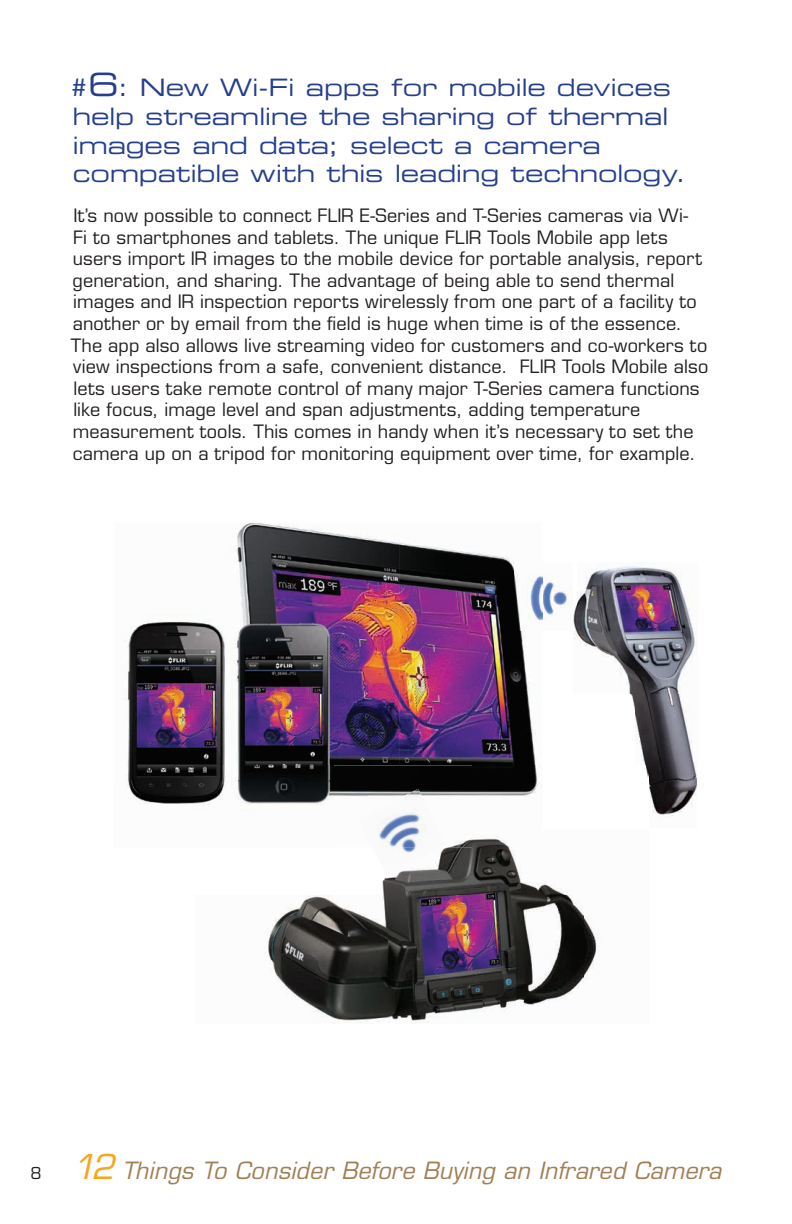
<style>
.page{position:relative;width:792px;height:1224px;background:#fff}
.page>*{position:absolute;margin:0;border:0;box-sizing:border-box;transform-origin:0 0}
.t1{font:24px/28.8px "Eurostile LT Std Ex 2";letter-spacing:-.01em;color:#253f8e}
.t2{font:italic 23.2px "Eurostile LT Std";letter-spacing:.01em;color:#a27f54}
.t3{font:18px/21.6px "Eurostile LT Std";letter-spacing:.01em;color:#231f20}
.s1{font-size:32px}
.s2{font-style:normal;font-size:16px;color:#231f20}
.s3{font-size:33.6px;color:#f9a51b}
</style>
<div class="page">
<img style="left:542px;top:566px;width:151px;height:63px">
<img style="left:573px;top:629px;width:124px;height:132px">
<img style="left:643px;top:761px;width:54px;height:57px">
<img style="left:125px;top:523px;width:274px;height:259px">
<img style="left:399px;top:540px;width:143px;height:226px">
<img style="left:125px;top:782px;width:69px;height:22px">
<img style="left:265px;top:877px;width:124px;height:145px">
<img style="left:389px;top:847px;width:210px;height:177px">
<img style="left:643px;top:766px;width:5px;height:52px">
<img style="left:194px;top:766px;width:345px;height:81px">
<img style="left:389px;top:847px;width:52px;height:29px">
<img style="left:358px;top:789px;width:89px;height:58px">
<h1 class="t1" style="left:67px;top:72px;width:620px">#<span class="s1">6</span>: New Wi-Fi apps for mobile devices help streamline the sharing of thermal images and data; select a camera compatible with this leading technology.</h1>
<p class="t3" style="left:71px;top:205px;width:639px">It’s now possible to connect FLIR E-Series and T-Series cameras via Wi-<br>Fi to smartphones and tablets. The unique FLIR Tools Mobile app lets users import IR images to the mobile device for portable analysis, report generation, and sharing. The advantage of being able to send thermal images and IR inspection reports wirelessly from one part of a facility to another or by email from the field is huge when time is of the essence.<br>The app also allows live streaming video for customers and co-workers to view inspections from a safe, convenient distance. FLIR Tools Mobile also lets users take remote control of many major T-Series camera functions like focus, image level and span adjustments, adding temperature measurement tools. This comes in handy when it’s necessary to set the camera up on a tripod for monitoring equipment over time, for example.</p>
<p class="t2" style="left:30px;top:1157px;width:692px"><span class="s2">8</span> <span class="s3">12</span> Things To Consider Before Buying an Infrared Camera</p>
</div>
